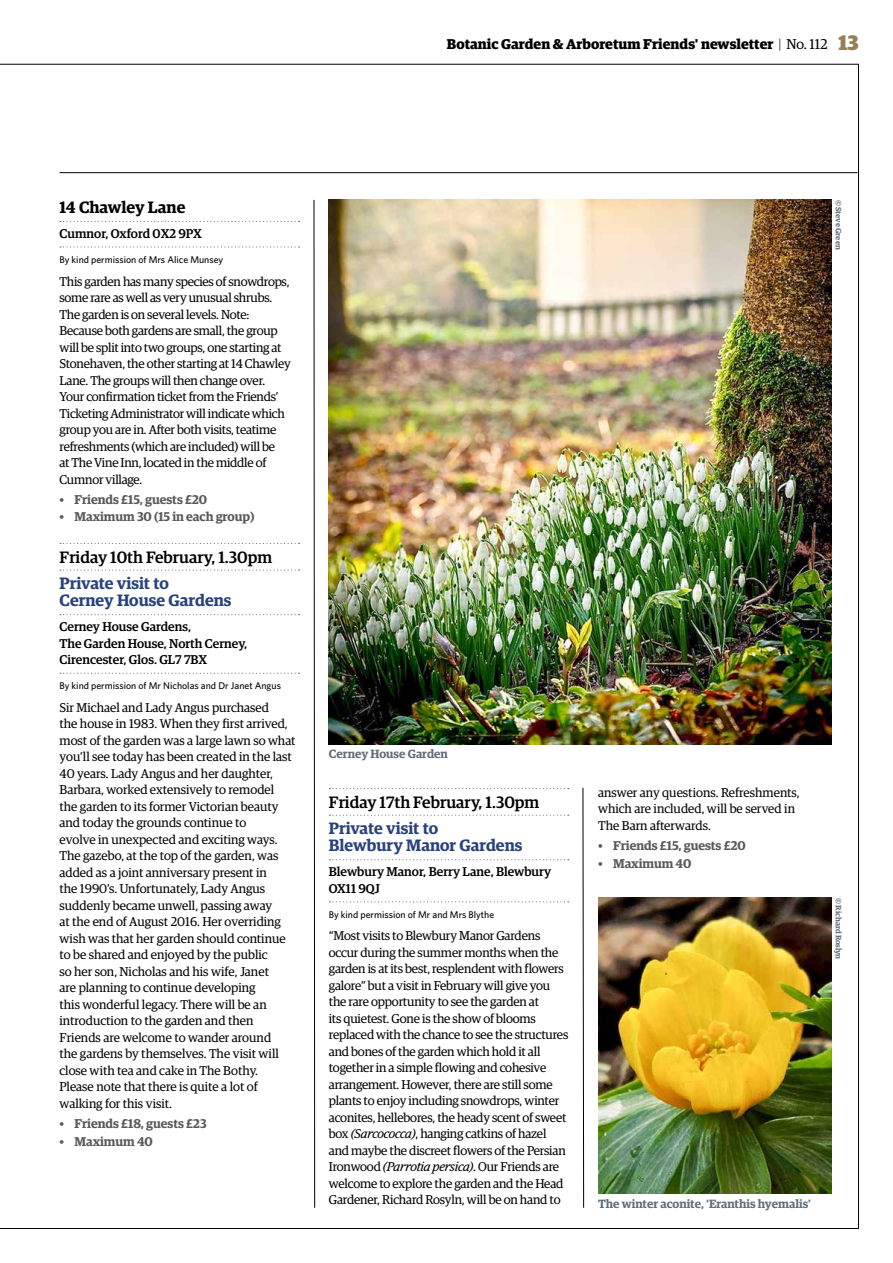
<style>
.page{position:relative;width:893px;height:1263px;background:#fff}
.page>*{position:absolute;margin:0;border:0;box-sizing:border-box;transform-origin:0 0}
.t1{font:600 16.5px/17.2px "Guardian Egyp";color:#29427b}
.t2{font:500 16.5px "Guardian Egyp";color:#000}
.t3{font:600 16.5px "Guardian Egyp";color:#000}
.t4{font:700 14.25px "Guardian Egyp";color:#000}
.t5{font:12.75px/16.5px "Guardian Egyp";letter-spacing:-.015em;color:#000}
.t6{font:500 12.75px/16.5px "Guardian Egyp";color:#000}
.t7{font:600 12.75px "Guardian Egyp";letter-spacing:-.005em;color:#595b5b}
.t8{font:600 12px "Guardian Egyp";color:#636e79}
.t9{font:500 9.75px "Whitney HTF";color:#000}
.t10{font:600 7.8px "Guardian Egyp";letter-spacing:-.01em;color:#636e79}
.s1{font-weight:300}
.s2{font-weight:400}
.s3{font-weight:900;font-size:21px;color:#948256}
.s4{font-style:italic}
</style>
<div class="page">
<img style="left:0;top:64px;width:859px;height:1165px">
<p class="t4" style="left:447px;top:33px;width:414px">Botanic Garden &amp; Arboretum Friends' newsletter <span class="s1">|</span> <span class="s2">No. 112</span> <span class="s3">13</span></p>
<p class="t3" style="left:60px;top:195px;width:127px">14 Chawley Lane</p>
<p class="t6" style="left:60px;top:224px;width:144px">Cumnor, Oxford 0X2 9PX</p>
<p class="t9" style="left:60px;top:253px;width:165px">By kind permission of Mrs Alice Munsey</p>
<p class="t5" style="left:60px;top:272px;width:233px">This garden has many species of snowdrops, some rare as well as very unusual shrubs.<br>The garden is on several levels. Note:<br>Because both gardens are small, the group will be split into two groups, one starting at Stonehaven, the other starting at 14 Chawley Lane. The groups will then change over.<br>Your confirmation ticket from the Friends’ Ticketing Administrator will indicate which group you are in. After both visits, teatime refreshments (which are included) will be<br>at The Vine Inn, located in the middle of Cumnor village.</p>
<p class="t7" style="left:60px;top:490px;width:149px">• Friends £15, guests £20</p>
<p class="t7" style="left:60px;top:507px;width:196px">• Maximum 30 (15 in each group)</p>
<p class="t2" style="left:60px;top:546px;width:214px">Friday 10th February, 1.30pm</p>
<p class="t1" style="left:60px;top:573px;width:174px">Private visit to<br>Cerney House Gardens</p>
<p class="t6" style="left:60px;top:617px;width:189px">Cerney House Gardens,<br>The Garden House, North Cerney,<br>Cirencester, Glos. GL7 7BX</p>
<p class="t9" style="left:60px;top:680px;width:223px">By kind permission of Mr Nicholas and Dr Janet Angus</p>
<p class="t5" style="left:60px;top:698px;width:238px">Sir Michael and Lady Angus purchased<br>the house in 1983. When they first arrived, most of the garden was a large lawn so what you’ll see today has been created in the last 40 years. Lady Angus and her daughter, Barbara, worked extensively to remodel<br>the garden to its former Victorian beauty and today the grounds continue to<br>evolve in unexpected and exciting ways.<br>The gazebo, at the top of the garden, was added as a joint anniversary present in<br>the 1990’s. Unfortunately, Lady Angus suddenly became unwell, passing away<br>at the end of August 2016. Her overriding wish was that her garden should continue to be shared and enjoyed by the public<br>so her son, Nicholas and his wife, Janet<br>are planning to continue developing<br>this wonderful legacy. There will be an introduction to the garden and then Friends are welcome to wander around<br>the gardens by themselves. The visit will close with tea and cake in The Bothy.<br>Please note that there is quite a lot of walking for this visit.</p>
<p class="t7" style="left:60px;top:1114px;width:149px">• Friends £18, guests £23</p>
<p class="t7" style="left:60px;top:1132px;width:95px">• Maximum 40</p>
<p class="t10" style="left:844px;top:200px;width:51px;rotate:90deg">© Steve Green</p>
<p class="t8" style="left:329px;top:745px;width:121px">Cerney House Garden</p>
<p class="t2" style="left:329px;top:791px;width:212px">Friday 17th February, 1.30pm</p>
<p class="t1" style="left:329px;top:818px;width:195px">Private visit to<br>Blewbury Manor Gardens</p>
<p class="t6" style="left:329px;top:863px;width:224px">Blewbury Manor, Berry Lane, Blewbury<br>OX11 9QJ</p>
<p class="t9" style="left:329px;top:908px;width:167px">By kind permission of Mr and Mrs Blythe</p>
<p class="t5" style="left:329px;top:927px;width:241px">“Most visits to Blewbury Manor Gardens occur during the summer months when the garden is at its best, resplendent with flowers galore” but a visit in February will give you the rare opportunity to see the garden at<br>its quietest. Gone is the show of blooms replaced with the chance to see the structures and bones of the garden which hold it all together in a simple flowing and cohesive arrangement. However, there are still some plants to enjoy including snowdrops, winter aconites, hellebores, the heady scent of sweet box <span class="s4">(Sarcococca)</span>, hanging catkins of hazel and maybe the discreet flowers of the Persian Ironwood <span class="s4">(Parrotia persica)</span>. Our Friends are welcome to explore the garden and the Head Gardener, Richard Rosyln, will be on hand to</p>
<p class="t5" style="left:598px;top:783px;width:203px">answer any questions. Refreshments, which are included, will be served in<br>The Barn afterwards.</p>
<p class="t7" style="left:598px;top:836px;width:149px">• Friends £15, guests £20</p>
<p class="t7" style="left:598px;top:854px;width:95px">• Maximum 40</p>
<p class="t10" style="left:844px;top:898px;width:63px;rotate:90deg">© Richard Roslyn</p>
<p class="t8" style="left:598px;top:1194px;width:214px">The winter aconite, ‘Eranthis hyemalis’</p>
</div>
